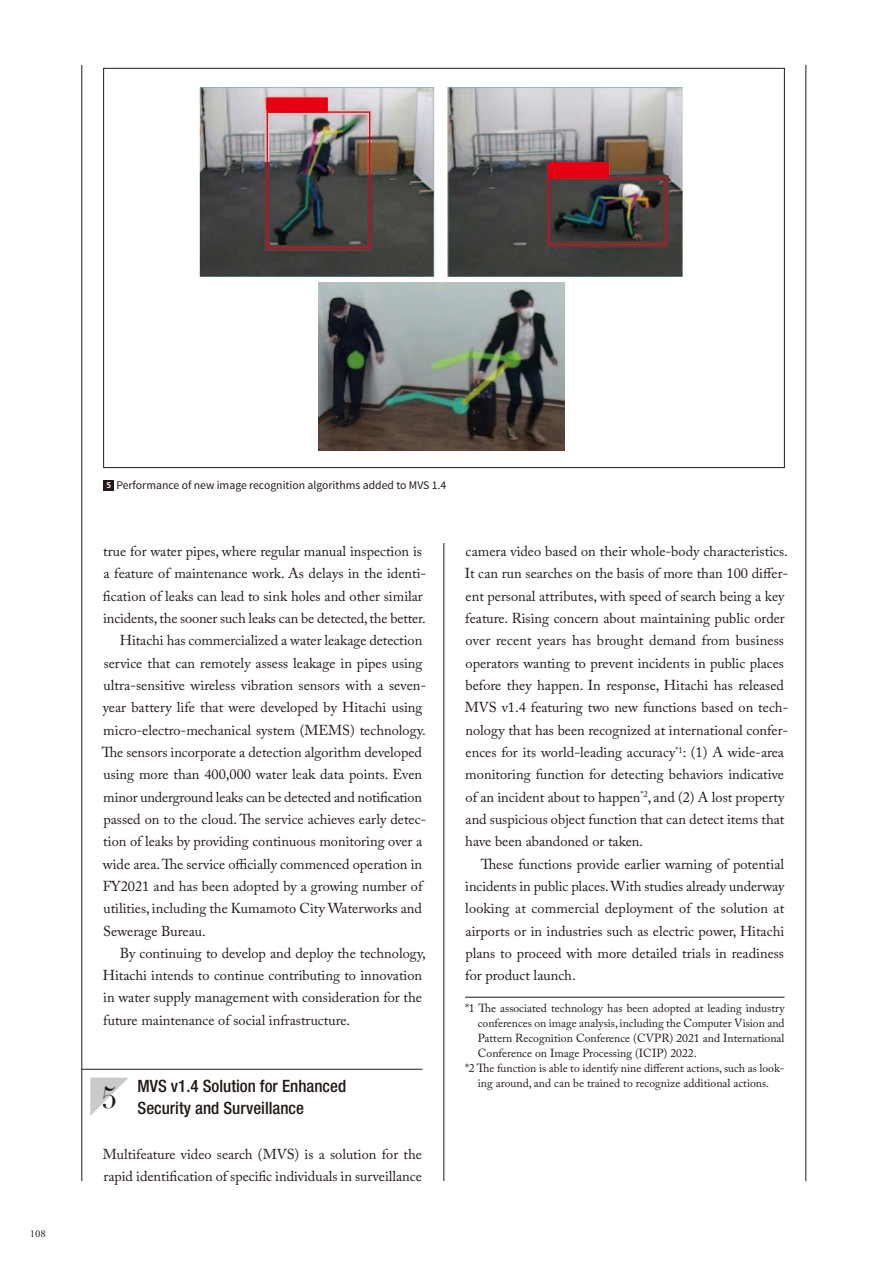
<style>
.page{position:relative;width:893px;height:1263px;background:#fff}
.page>*{position:absolute;margin:0;border:0;box-sizing:border-box;transform-origin:0 0}
.t1{font:29.7px "Didot LT Pro";color:#231916}
.t2{font:500 condensed 16.95px/22.4px "Helvetica Neue LT Std";color:#231916}
.t3{font:14.4px/22.4px "Adobe Caslon Pro";color:#231916}
.t4{font:11.7px "Adobe Caslon Pro";color:#231916}
.t5{font:11.7px "Source Sans Pro";color:#231916}
.t6{font:10.65px "Adobe Garamond Pro";color:#231916}
.s1{font-family:"Frutiger LT Std";font-weight:700;font-size:8.55px;color:#fff}
</style>
<div class="page">
<hr style="left:82px;top:65px;width:1px;height:1116px;background:#231916">
<hr style="left:444px;top:65px;width:1px;height:1116px;background:#231916">
<hr style="left:805px;top:65px;width:1px;height:1116px;background:#231916">
<hr style="left:82px;top:1069px;width:340px;height:1px;background:#231916">
<svg style="left:90px;top:1078px;width:38px;height:38px"></svg>
<div style="left:429px;top:64px;width:30px;height:479px;background:#fff"></div>
<img style="left:319px;top:283px;width:245px;height:168px">
<img style="left:200px;top:87px;width:482px;height:190px">
<svg style="left:543px;top:156px;width:128px;height:94px"></svg>
<svg style="left:262px;top:107px;width:113px;height:146px"></svg>
<img style="left:266px;top:111px;width:401px;height:138px">
<div style="left:267px;top:98px;width:60px;height:14px;background:#e60013"></div>
<div style="left:267px;top:98px;width:61px;height:15px;border:1px solid #e60013"></div>
<div style="left:548px;top:163px;width:60px;height:15px;background:#e60013"></div>
<div style="left:548px;top:162px;width:61px;height:17px;border:1px solid #e60013"></div>
<div style="left:103px;top:480px;width:11px;height:11px;background:#231916"></div>
<hr style="left:465px;top:997px;width:319px;height:1px;background:#231916">
<p class="t6" style="left:30px;top:1228px;width:17px">108</p>
<p class="t5" style="left:106px;top:481px;width:341px"><span class="s1">5</span> Performance of new image recognition algorithms added to MVS 1.4</p>
<p class="t3" style="left:103px;top:542px;width:320px">true for water pipes, where regular manual inspection is</p>
<p class="t3" style="left:104px;top:564px;width:324px">a feature of maintenance work. As delays in the identi-</p>
<p class="t3" style="left:103px;top:586px;width:321px">fication of leaks can lead to sink holes and other similar</p>
<p class="t3" style="left:103px;top:609px;width:324px">incidents, the sooner such leaks can be detected, the better.</p>
<p class="t3" style="left:120px;top:631px;width:304px">Hitachi has commercialized a water leakage detection</p>
<p class="t3" style="left:104px;top:653px;width:320px">service that can remotely assess leakage in pipes using</p>
<p class="t3" style="left:103px;top:676px;width:324px">ultra-sensitive wireless vibration sensors with a seven-</p>
<p class="t3" style="left:103px;top:698px;width:321px">year battery life that were developed by Hitachi using</p>
<p class="t3" style="left:103px;top:720px;width:324px">micro-electro-mechanical system (MEMS) technology.</p>
<p class="t3" style="left:102px;top:743px;width:322px">The sensors incorporate a detection algorithm developed</p>
<p class="t3" style="left:103px;top:765px;width:320px">using more than 400,000 water leak data points. Even</p>
<p class="t3" style="left:103px;top:787px;width:320px">minor underground leaks can be detected and notification</p>
<p class="t3" style="left:103px;top:809px;width:324px">passed on to the cloud. The service achieves early detec-</p>
<p class="t3" style="left:103px;top:832px;width:320px">tion of leaks by providing continuous monitoring over a</p>
<p class="t3" style="left:103px;top:854px;width:321px">wide area. The service officially commenced operation in</p>
<p class="t3" style="left:103px;top:876px;width:321px">FY2021 and has been adopted by a growing number of</p>
<p class="t3" style="left:103px;top:899px;width:320px">utilities, including the Kumamoto City Waterworks and</p>
<p class="t3" style="left:103px;top:921px;width:104px">Sewerage Bureau.</p>
<p class="t3" style="left:120px;top:943px;width:308px">By continuing to develop and deploy the technology,</p>
<p class="t3" style="left:103px;top:966px;width:321px">Hitachi intends to continue contributing to innovation</p>
<p class="t3" style="left:103px;top:988px;width:320px">in water supply management with consideration for the</p>
<p class="t3" style="left:103px;top:1010px;width:248px">future maintenance of social infrastructure.</p>
<p class="t2" style="left:137px;top:1076px;width:210px">MVS v1.4 Solution for Enhanced<br>Security and Surveillance</p>
<p class="t3" style="left:103px;top:1144px;width:321px">Multifeature video search (MVS) is a solution for the rapid identification of specific individuals in surveillance</p>
<h1 class="t1" style="left:102px;top:1081px;width:17px">5</h1>
<p class="t3" style="left:465px;top:542px;width:325px">camera video based on their whole-body characteristics.<br>It can run searches on the basis of more than 100 differ&shy;ent personal attributes, with speed of search being a key feature. Rising concern about maintaining public order over recent years has brought demand from business operators wanting to prevent incidents in public places before they happen. In response, Hitachi has released MVS v1.4 featuring two new functions based on tech&shy;nology that has been recognized at international confer&shy;ences for its world-leading accuracy<sup>*1</sup>: (1) A wide-area monitoring function for detecting behaviors indicative of an incident about to happen<sup>*2</sup>, and (2) A lost property and suspicious object function that can detect items that have been abandoned or taken.</p>
<p class="t3" style="left:465px;top:854px;width:321px;text-align:justify;text-indent:15px">These functions provide earlier warning of potential incidents in public places. With studies already underway looking at commercial deployment of the solution at airports or in industries such as electric power, Hitachi plans to proceed with more detailed trials in readiness for product launch.</p>
<p class="t4" style="left:465px;top:1004px;width:321px">*1 The associated technology has been adopted at leading industry</p>
<p class="t4" style="left:478px;top:1019px;width:308px">conferences on image analysis, including the Computer Vision and</p>
<p class="t4" style="left:478px;top:1034px;width:308px">Pattern Recognition Conference (CVPR) 2021 and International</p>
<p class="t4" style="left:478px;top:1049px;width:220px">Conference on Image Processing (ICIP) 2022.</p>
<p class="t4" style="left:465px;top:1063px;width:321px">*2 The function is able to identify nine different actions, such as look-</p>
<p class="t4" style="left:478px;top:1078px;width:293px">ing around, and can be trained to recognize additional actions.</p>
</div>
